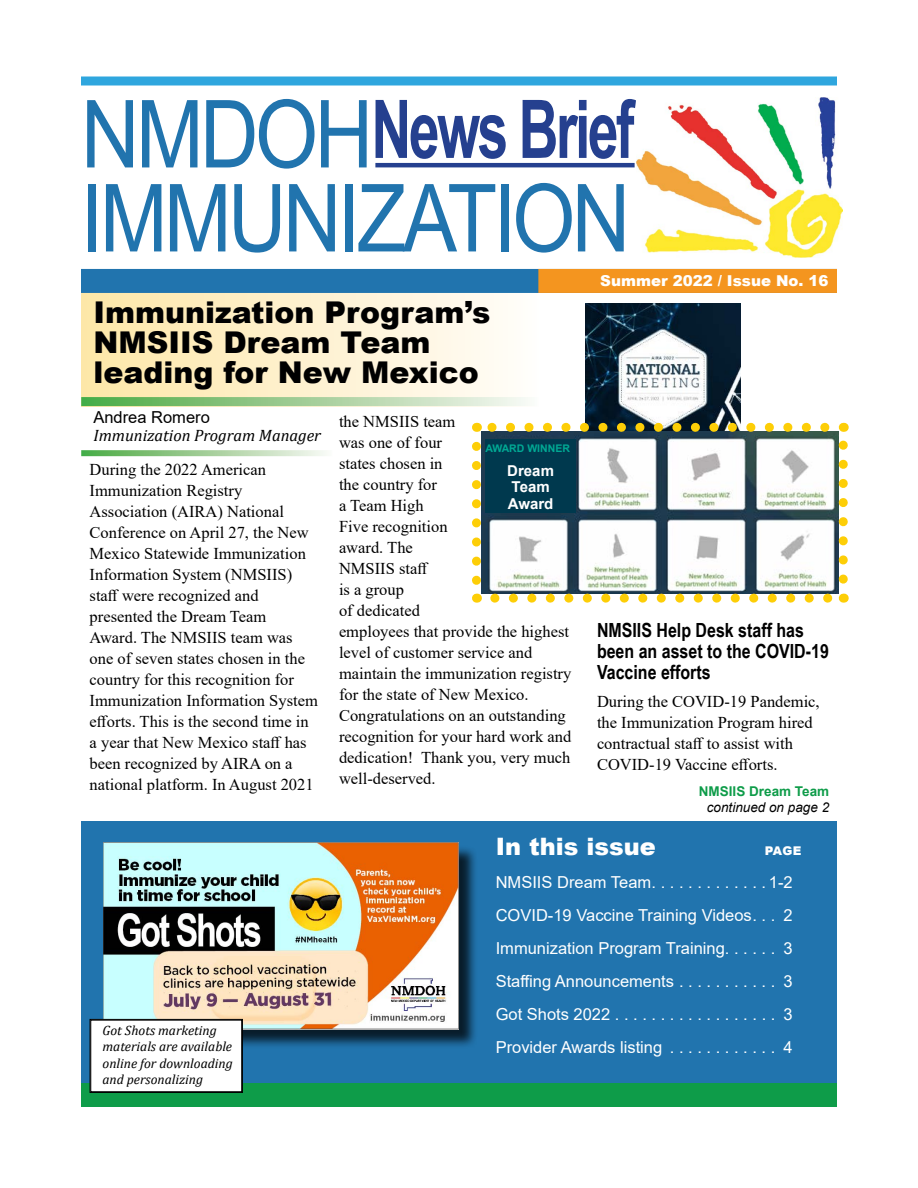
<style>
.page{position:relative;width:918px;height:1188px;background:#fff}
.page>*{position:absolute;margin:0;border:0;box-sizing:border-box;transform-origin:0 0}
.t1{font:94.05px/84px "Arial";letter-spacing:-.045em;color:#2174ae;scale:.86 1}
.t2{font:700 81px "Arial Narrow";letter-spacing:-.04em;color:#25408f;scale:.83 1}
.t3{font:900 30px/30px "Arial";color:#000}
.t4{font:900 24px "Arial";color:#fff}
.t5{font:700 19.5px/21px "Arial Narrow";color:#000}
.t6{font:16.5px/21px "Times New Roman";color:#000}
.t7{font:16.5px/33px "Arial";color:#fff;text-align:justify}
.t8{font:italic 16.5px "Cambria";color:#000}
.t9{font:16.5px "Arial";color:#000}
.t10{font:900 15px "Arial";color:#fff}
.t11{font:700 15px/16.5px "Arial";color:#fff}
.t12{font:italic 13.5px/16.2px "Cambria";color:#000}
.t13{font:italic 13.5px "Arial";color:#000}
.t14{font:700 13.5px "Arial";color:#0e9c49}
.t15{font:900 12px "Arial";color:#fff}
.t16{font:700 10.5px "Arial";color:#00a994}
</style>
<div class="page">
<svg style="left:81px;top:450px;width:245px;height:6px"></svg>
<div style="left:81px;top:293px;width:457px;height:113px;background:linear-gradient(to right,#fde7a7,#fffdfa)"></div>
<div style="left:81px;top:821px;width:756px;height:271px;background:#2174ae"></div>
<div style="left:81px;top:76px;width:756px;height:10px;background:#2fa6de"></div>
<img style="left:636px;top:97px;width:206px;height:161px">
<div style="left:81px;top:269px;width:756px;height:24px;background:#2174ae"></div>
<div style="left:538px;top:269px;width:299px;height:24px;background:#f4951f"></div>
<hr style="left:375px;top:163px;width:260px;height:4px;background:#25408f">
<div style="left:81px;top:1083px;width:756px;height:24px;background:#0e9c49"></div>
<svg style="left:81px;top:397px;width:457px;height:9px;background:#a3d09b"></svg>
<img style="left:585px;top:303px;width:155px;height:120px">
<img style="left:481px;top:432px;width:358px;height:162px">
<svg style="left:495px;top:594px;width:338px;height:9px"></svg>
<svg style="left:486px;top:423px;width:339px;height:9px"></svg>
<svg style="left:472px;top:446px;width:9px;height:157px"></svg>
<svg style="left:839px;top:423px;width:9px;height:156px"></svg>
<div style="left:485px;top:439px;width:91px;height:74px;background:#00394e"></div>
<div style="left:106px;top:845px;width:372px;height:204px;background:#000;opacity:.75"></div>
<img style="left:104px;top:843px;width:354px;height:187px">
<div style="left:90px;top:1019px;width:153px;height:74px;background:#fff"></div>
<div style="left:91px;top:1020px;width:151px;height:72px;border:1px solid #000"></div>
<h1 class="t1" style="left:81px;top:92px;width:640px">NMDOH<br>IMMUNIZATION</h1>
<h2 class="t2" style="left:371px;top:68px;width:318px">News Brief</h2>
<h3 class="t3" style="left:93px;top:297px;width:398px">Immunization Program’s<br>NMSIIS Dream Team leading for New Mexico</h3>
<p class="t9" style="left:93px;top:406px;width:118px">Andrea Romero</p>
<p class="t8" style="left:93px;top:424px;width:229px">Immunization Program Manager</p>
<p class="t6" style="left:90px;top:458px;width:230px">During the 2022 American<br>Immunization Registry<br>Association (AIRA) National<br>Conference on April 27, the New<br>Mexico Statewide Immunization<br>Information System (NMSIIS) staff were recognized and presented the Dream Team<br>Award. The NMSIIS team was one of seven states chosen in the country for this recognition for<br>Immunization Information System efforts. This is the second time in a year that New Mexico staff has been recognized by AIRA on a national platform. In August 2021</p>
<p class="t6" style="left:339px;top:411px;width:234px">the NMSIIS team<br>was one of four<br>states chosen in<br>the country for<br>a Team High<br>Five recognition<br>award. The<br>NMSIIS staff<br>is a group<br>of dedicated<br>employees that provide the highest level of customer service and maintain the immunization registry for the state of New Mexico.<br>Congratulations on an outstanding recognition for your hard work and dedication! Thank you, very much well-deserved.</p>
<p class="t16" style="left:485px;top:441px;width:86px">AWARD WINNER</p>
<p class="t11" style="left:507px;top:462px;width:48px">Dream<br>Team<br>Award</p>
<p class="t10" style="left:600px;top:270px;width:230px">Summer 2022 / Issue No. 16</p>
<p class="t5" style="left:597px;top:619px;width:233px">NMSIIS Help Desk staff has been an asset to the COVID-19<br>Vaccine efforts</p>
<p class="t6" style="left:597px;top:690px;width:224px">During the COVID-19 Pandemic, the Immunization Program hired contractual staff to assist with<br>COVID-19 Vaccine efforts.</p>
<p class="t14" style="left:699px;top:782px;width:132px">NMSIIS Dream Team</p>
<p class="t13" style="left:707px;top:798px;width:124px">continued on page 2</p>
<p class="t12" style="left:102px;top:1022px;width:132px">Got Shots marketing materials are available online for downloading and personalizing</p>
<h3 class="t4" style="left:496px;top:829px;width:161px">In this issue</h3>
<p class="t15" style="left:765px;top:842px;width:38px">PAGE</p>
<p class="t7" style="left:496px;top:866px;width:299px">NMSIIS Dream Team . . . . . . . . . . . . 1-2<br>COVID-19 Vaccine Training Videos . . . 2<br>Immunization Program Training. . . . . . 3<br>Staffing Announcements . . . . . . . . . . . 3<br>Got Shots 2022 . . . . . . . . . . . . . . . . . . 3<br>Provider Awards listing . . . . . . . . . . . . 4</p>
</div>
